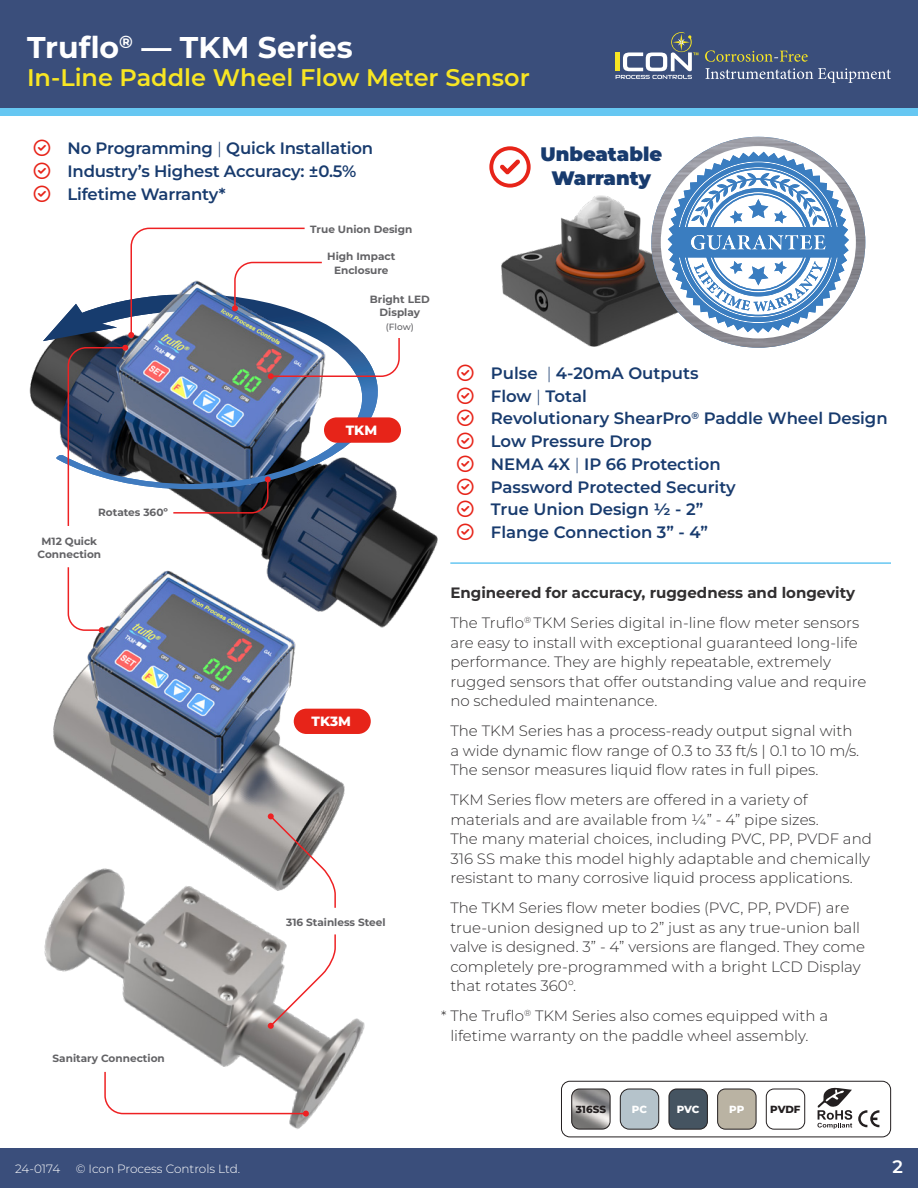
<style>
.page{position:relative;width:918px;height:1188px;background:#fff}
.page>*{position:absolute;margin:0;border:0;box-sizing:border-box;transform-origin:0 0}
.t1{font:700 30px "Montserrat";color:#fff}
.t2{font:600 24px "Montserrat";color:#f8e623}
.t3{font:900 19.5px/23.4px "Montserrat";color:#183b6e;text-align:center}
.t4{font:600 18px "Montserrat";color:#fff}
.t5{font:600 16.5px/22.8px "Montserrat";color:#183b6e}
.t6{font:300 15px/19.5px "Montserrat";color:#312f30}
.t7{font:800 13.35px "Montserrat";color:#fff}
.t8{font:300 12px "Montserrat";color:#fff}
.t9{font:700 10.5px/13.5px "Montserrat";color:#636366;text-align:center}
.t10{font:800 10.35px "Montserrat";color:#231f20}
.t11{font:800 10.35px "Montserrat";letter-spacing:-.015em;color:#fff}
.t12{font:500 9px "Montserrat";color:#636366}
.s1{font-weight:300}
.s2{font-weight:700}
.s3{font-size:14.25px}
</style>
<div class="page">
<div style="left:0;top:0;width:918px;height:116px;background:#66c7f2"></div>
<div style="left:0;top:0;width:918px;height:108px;background:#3a4e7b"></div>
<div style="left:0;top:1148px;width:918px;height:40px;background:#3a4e7b"></div>
<svg style="left:705px;top:68px;width:186px;height:15px"></svg>
<svg style="left:705px;top:50px;width:103px;height:12px"></svg>
<svg style="left:616px;top:32px;width:82px;height:47px"></svg>
<img style="left:29px;top:353px;width:409px;height:275px">
<svg style="left:43px;top:314px;width:24px;height:175px"></svg>
<img style="left:501px;top:195px;width:150px;height:152px">
<img style="left:44px;top:909px;width:321px;height:220px">
<img style="left:29px;top:543px;width:353px;height:366px">
<hr style="left:450px;top:562px;width:441px;height:2px;background:#66c7f2">
<svg style="left:67px;top:566px;width:38px;height:67px"></svg>
<svg style="left:104px;top:1070px;width:205px;height:47px"></svg>
<div style="left:294px;top:709px;width:77px;height:25px;background:#e72419;border-radius:13px"></div>
<svg style="left:268px;top:813px;width:69px;height:96px"></svg>
<svg style="left:268px;top:933px;width:69px;height:96px"></svg>
<div style="left:561px;top:1081px;width:330px;height:56px;border:1px solid #231f20;border-radius:8px"></div>
<div style="left:669px;top:1089px;width:38px;height:40px;background:#455461;border-radius:8px"></div>
<div style="left:669px;top:1089px;width:39px;height:41px;border:1px solid #231f20;border-radius:8px"></div>
<div style="left:620px;top:1089px;width:39px;height:40px;background:#b5c3cb;border-radius:9px"></div>
<div style="left:620px;top:1089px;width:39px;height:41px;border:1px solid #231f20;border-radius:9px"></div>
<div style="left:718px;top:1089px;width:38px;height:40px;background:#bab3a3;border-radius:8px"></div>
<div style="left:717px;top:1089px;width:39px;height:41px;border:1px solid #231f20;border-radius:8px"></div>
<div style="left:766px;top:1089px;width:39px;height:41px;border:1px solid #231f20;border-radius:8px"></div>
<svg style="left:858px;top:1110px;width:21px;height:17px"></svg>
<svg style="left:817px;top:1088px;width:35px;height:41px"></svg>
<img style="left:572px;top:1089px;width:38px;height:40px">
<div style="left:571px;top:1089px;width:39px;height:40px;border:1px solid #231f20;border-radius:8px"></div>
<img style="left:651px;top:137px;width:214px;height:211px">
<div style="left:661px;top:146px;width:195px;height:192px;background:#fff;border-radius:50%"></div>
<svg style="left:668px;top:152px;width:181px;height:181px"></svg>
<svg style="left:489px;top:146px;width:42px;height:42px"></svg>
<img style="left:67px;top:227px;width:334px;height:300px">
<h1 class="t1" style="left:27px;top:27px;width:327px">Truflo<sup>®</sup> — TKM Series</h1>
<h2 class="t2" style="left:27px;top:62px;width:504px">In-Line Paddle Wheel Flow Meter Sensor</h2>
<p class="t5" style="left:67px;top:137px;width:307px">No Programming <span class="s1">|</span> Quick Installation<br>Industry’s Highest Accuracy: ±0.5%<br>Lifetime Warranty*</p>
<p class="t9" style="left:310px;top:222px;width:104px">True Union Design</p>
<p class="t9" style="left:327px;top:249px;width:70px">High Impact<br>Enclosure</p>
<p class="t9" style="left:370px;top:292px;width:61px">Bright LED<br>Display</p>
<p class="t12" style="left:386px;top:321px;width:29px">(Flow)</p>
<h3 class="t3" style="left:540px;top:142px;width:123px">Unbeatable<br>Warranty</h3>
<p class="t9" style="left:98px;top:505px;width:71px">Rotates 360º</p>
<p class="t9" style="left:38px;top:534px;width:65px">M12 Quick<br>Connection</p>
<p class="t9" style="left:53px;top:1051px;width:114px">Sanitary Connection</p>
<p class="t7" style="left:346px;top:421px;width:33px">TKM</p>
<p class="t7" style="left:312px;top:712px;width:41px">TK3M</p>
<p class="t9" style="left:286px;top:915px;width:101px">316 Stainless Steel</p>
<p class="t5" style="left:491px;top:361px;width:398px">Pulse <span class="s1">|</span> 4-20mA Outputs<br>Flow <span class="s1">|</span> Total<br>Revolutionary ShearPro<sup>®</sup> Paddle Wheel Design<br>Low Pressure Drop<br>NEMA 4X <span class="s1">|</span> IP 66 Protection<br>Password Protected Security<br>True Union Design ½ - 2”<br>Flange Connection 3” - 4”</p>
<p class="t6" style="left:450px;top:577px;width:410px;line-height:30px"><span class="s2">Engineered for accuracy, ruggedness and longevity<br></span>The Truflo<sup>®</sup> TKM Series digital in-line flow meter sensors</p>
<p class="t6" style="left:450px;top:632px;width:418px">are easy to install with exceptional guaranteed long-life performance. They are highly repeatable, extremely rugged sensors that offer outstanding value and require no scheduled maintenance.</p>
<p class="t6" style="left:450px;top:721px;width:410px">The TKM Series has a process-ready output signal with a wide dynamic flow range of 0.3 to 33 ft/s | 0.1 to 10 m/s.<br>The sensor measures liquid flow rates in full pipes.</p>
<p class="t6" style="left:450px;top:790px;width:423px">TKM Series flow meters are offered in a variety of materials and are available from ¼” - 4” pipe sizes.<br>The many material choices, including PVC, PP, PVDF and 316 SS make this model highly adaptable and chemically resistant to many corrosive liquid process applications.</p>
<p class="t6" style="left:450px;top:898px;width:416px">The TKM Series flow meter bodies (PVC, PP, PVDF) are true-union designed up to 2” just as any true-union ball valve is designed. 3” - 4” versions are flanged. They come completely pre-programmed with a bright LCD Display that rotates 360°.</p>
<p class="t6" style="left:450px;top:1006px;width:379px;text-indent:-9px"><span class="s3">*</span> The Truflo<sup>®</sup> TKM Series also comes equipped with a lifetime warranty on the paddle wheel assembly.</p>
<p class="t10" style="left:576px;top:1102px;width:32px">316SS</p>
<p class="t11" style="left:632px;top:1102px;width:17px">PC</p>
<p class="t11" style="left:677px;top:1102px;width:24px">PVC</p>
<p class="t11" style="left:729px;top:1102px;width:17px">PP</p>
<p class="t10" style="left:770px;top:1102px;width:32px">PVDF</p>
<p class="t8" style="left:15px;top:1161px;width:47px">24-0174</p>
<p class="t8" style="left:76px;top:1161px;width:166px">© Icon Process Controls Ltd.</p>
<p class="t4" style="left:893px;top:1155px;width:12px">2</p>
</div>
